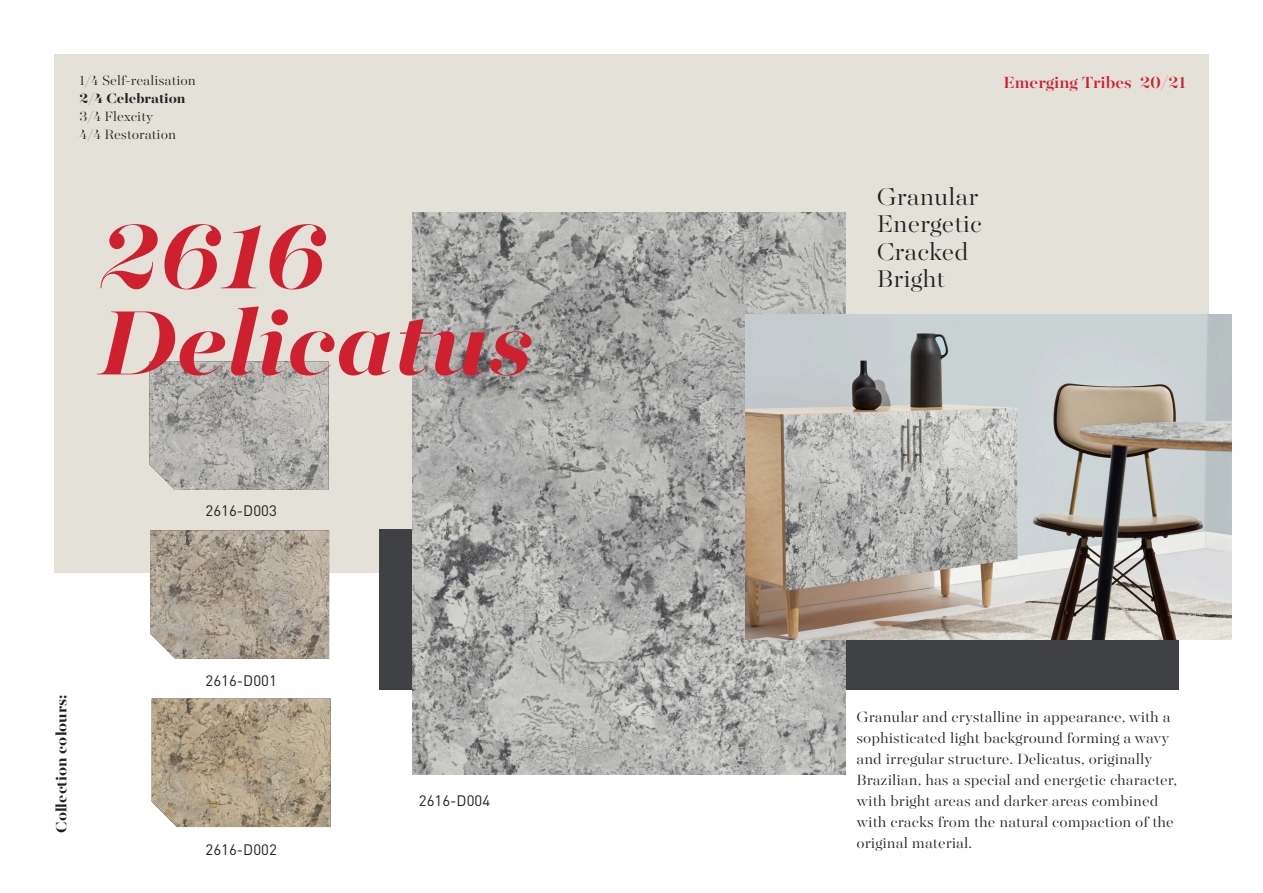
<style>
.page{position:relative;width:1263px;height:893px;background:#fff}
.page>*{position:absolute;margin:0;border:0;box-sizing:border-box;transform-origin:0 0}
.t1{font:italic 700 101.85px "Majesti Banner";color:#cf202f}
.t2{font:300 27px "Majesti Banner";color:#231f20}
.t3{font:500 18px "Majesti Banner";color:#cf202f}
.t4{font:300 16.5px/21px "Majesti Banner";color:#231f20}
.t5{font:700 16.5px "Majesti Banner";color:#231f20}
.t6{font:300 15px "Majesti Banner";color:#231f20}
.t7{font:15px "DIN Pro";color:#231f20}
.t8{font:700 15px "Majesti Banner";color:#231f20}
</style>
<div class="page">
<div style="left:54px;top:54px;width:1155px;height:518px;background:#e3e1d8"></div>
<div style="left:379px;top:530px;width:800px;height:159px;background:#3f4144"></div>
<img style="left:412px;top:212px;width:433px;height:562px">
<img style="left:745px;top:314px;width:486px;height:326px">
<img style="left:149px;top:361px;width:180px;height:129px">
<img style="left:150px;top:530px;width:179px;height:129px">
<img style="left:152px;top:698px;width:179px;height:129px">
<p class="t6" style="left:80px;top:71px;width:118px">1/4 Self-realisation</p>
<p class="t8" style="left:80px;top:89px;width:108px">2/4 Celebration</p>
<p class="t6" style="left:80px;top:107px;width:75px">3/4 Flexcity</p>
<p class="t6" style="left:80px;top:125px;width:98px">4/4 Restoration</p>
<p class="t1" style="left:100px;top:190px;width:230px">2616</p>
<p class="t1" style="left:100px;top:276px;width:436px">Delicatus</p>
<p class="t7" style="left:206px;top:501px;width:73px">2616-D003</p>
<p class="t5" style="left:51px;top:833px;width:140px;rotate:-90deg">Collection colours:</p>
<p class="t7" style="left:206px;top:670px;width:73px">2616-D001</p>
<p class="t7" style="left:206px;top:839px;width:73px">2616-D002</p>
<p class="t7" style="left:419px;top:791px;width:73px">2616-D004</p>
<p class="t3" style="left:1003px;top:70px;width:184px">Emerging Tribes 20/21</p>
<p class="t2" style="left:877px;top:179px;width:103px">Granular</p>
<p class="t2" style="left:877px;top:206px;width:107px">Energetic</p>
<p class="t2" style="left:877px;top:234px;width:93px">Cracked</p>
<p class="t2" style="left:877px;top:261px;width:70px">Bright</p>
<p class="t4" style="left:856px;top:707px;width:322px">Granular and crystalline in appearance, with a sophisticated light background forming a wavy and irregular structure. Delicatus, originally Brazilian, has a special and energetic character, with bright areas and darker areas combined with cracks from the natural compaction of the original material.</p>
</div>
